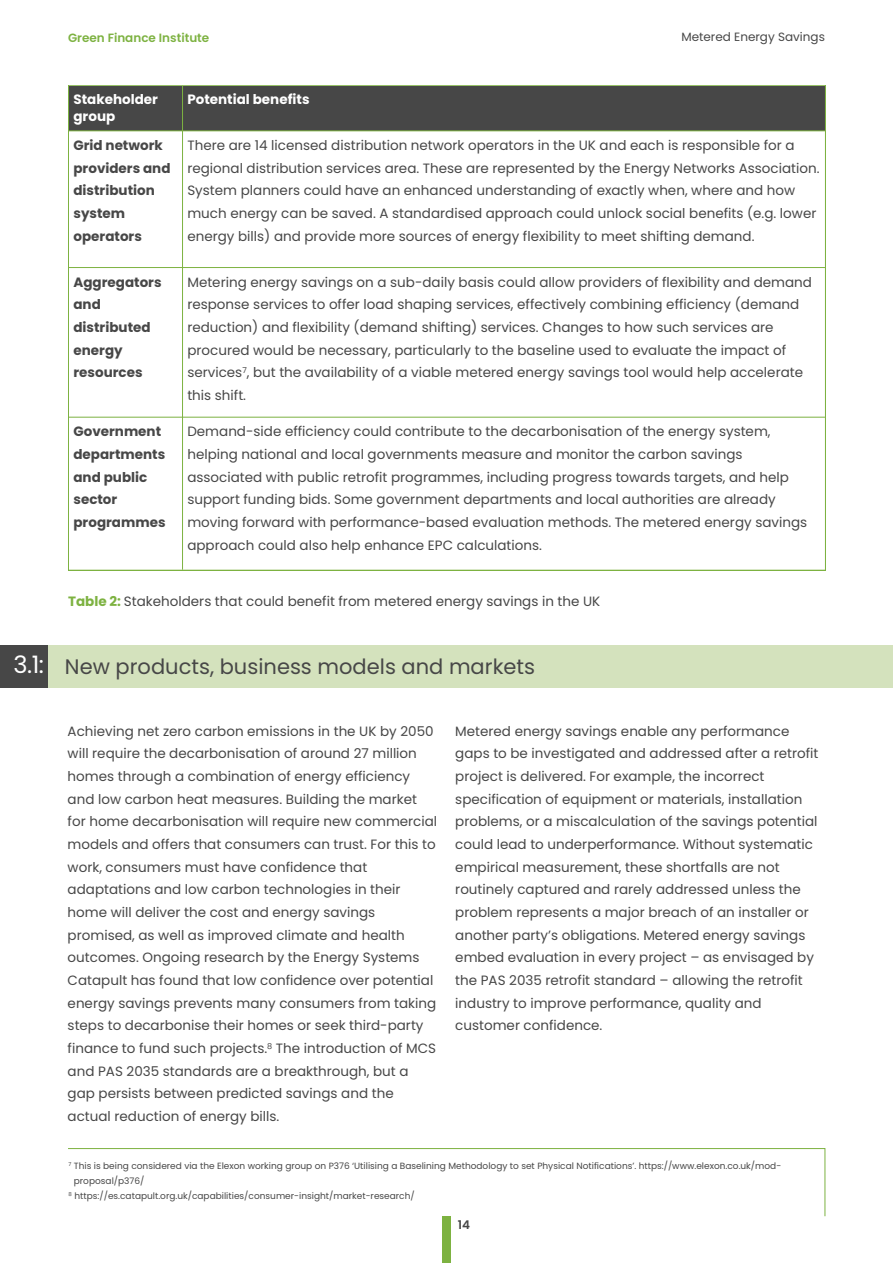
<style>
.page{position:relative;width:893px;height:1263px;background:#fff}
.page>*{position:absolute;margin:0;border:0;box-sizing:border-box;transform-origin:0 0}
.t1{font:21px "Poppins";color:#474747}
.t2{font:13.5px/22.6px "Poppins";color:#474747}
.t3{font:700 13.5px/22.6px "Poppins";color:#474747}
.t4{font:700 13.5px/16.2px "Poppins";color:#fff}
.t5{font:600 12px "Poppins";color:#7db241}
.t6{font:12px "Poppins";color:#474747}
.t7{font:600 12px "Poppins";color:#474747}
.t8{font:9px "Poppins";color:#474747}
.s1{font-weight:700;color:#7db241}
.s2{font-size:24px;color:#fff}
</style>
<div class="page">
<div style="left:442px;top:1216px;width:9px;height:47px;background:#7db241"></div>
<svg style="left:68px;top:1148px;width:758px;height:69px"></svg>
<div style="left:69px;top:86px;width:113px;height:44px;background:#474747"></div>
<div style="left:183px;top:86px;width:642px;height:44px;background:#474747"></div>
<div style="left:68px;top:85px;width:758px;height:485px;border:2px solid #7db241"></div>
<hr style="left:182px;top:86px;width:1px;height:484px;background:#7db241">
<hr style="left:69px;top:130px;width:113px;height:1px;background:#7db241">
<hr style="left:183px;top:130px;width:642px;height:1px;background:#7db241">
<hr style="left:69px;top:267px;width:113px;height:1px;background:#7db241">
<hr style="left:183px;top:267px;width:642px;height:1px;background:#7db241">
<hr style="left:69px;top:417px;width:113px;height:1px;background:#7db241">
<hr style="left:183px;top:417px;width:642px;height:1px;background:#7db241">
<div style="left:0;top:645px;width:893px;height:42px;background:#d4e2bd"></div>
<div style="left:0;top:645px;width:48px;height:42px;background:#474747"></div>
<p class="t5" style="left:68px;top:31px;width:143px">Green Finance Institute</p>
<p class="t6" style="left:681px;top:30px;width:145px">Metered Energy Savings</p>
<p class="t4" style="left:73px;top:92px;width:86px">Stakeholder group</p>
<p class="t4" style="left:187px;top:92px;width:124px">Potential benefits</p>
<p class="t3" style="left:73px;top:134px;width:99px">Grid network providers and distribution system operators</p>
<p class="t2" style="left:187px;top:134px;width:634px">There are 14 licensed distribution network operators in the UK and each is responsible for a regional distribution services area. These are represented by the Energy Networks Association.<br>System planners could have an enhanced understanding of exactly when, where and how much energy can be saved. A standardised approach could unlock social benefits (e.g. lower energy bills) and provide more sources of energy flexibility to meet shifting demand.</p>
<p class="t3" style="left:73px;top:271px;width:90px">Aggregators and distributed energy resources</p>
<p class="t2" style="left:187px;top:271px;width:626px">Metering energy savings on a sub-daily basis could allow providers of flexibility and demand response services to offer load shaping services, effectively combining efficiency (demand reduction) and flexibility (demand shifting) services. Changes to how such services are procured would be necessary, particularly to the baseline used to evaluate the impact of services<sup>7</sup>, but the availability of a viable metered energy savings tool would help accelerate this shift.</p>
<p class="t3" style="left:73px;top:421px;width:94px">Government departments and public sector programmes</p>
<p class="t2" style="left:187px;top:420px;width:621px">Demand-side efficiency could contribute to the decarbonisation of the energy system, helping national and local governments measure and monitor the carbon savings associated with public retrofit programmes, including progress towards targets, and help support funding bids. Some government departments and local authorities are already moving forward with performance-based evaluation methods. The metered energy savings approach could also help enhance EPC calculations.</p>
<p class="t2" style="left:68px;top:590px;width:534px"><span class="s1">Table 2:</span> Stakeholders that could benefit from metered energy savings in the UK</p>
<h1 class="t1" style="left:14px;top:654px;width:523px"><span class="s2">3.1:</span> New products, business models and markets</h1>
<p class="t2" style="left:68px;top:720px;width:371px">Achieving net zero carbon emissions in the UK by 2050 will require the decarbonisation of around 27 million homes through a combination of energy efficiency and low carbon heat measures. Building the market for home decarbonisation will require new commercial models and offers that consumers can trust. For this to work, consumers must have confidence that adaptations and low carbon technologies in their home will deliver the cost and energy savings promised, as well as improved climate and health outcomes. Ongoing research by the Energy Systems Catapult has found that low confidence over potential energy savings prevents many consumers from taking steps to decarbonise their homes or seek third-party finance to fund such projects.<sup>8</sup> The introduction of MCS and PAS 2035 standards are a breakthrough, but a gap persists between predicted savings and the actual reduction of energy bills.</p>
<p class="t2" style="left:455px;top:720px;width:365px">Metered energy savings enable any performance gaps to be investigated and addressed after a retrofit project is delivered. For example, the incorrect specification of equipment or materials, installation problems, or a miscalculation of the savings potential could lead to underperformance. Without systematic empirical measurement, these shortfalls are not routinely captured and rarely addressed unless the problem represents a major breach of an installer or another party’s obligations. Metered energy savings embed evaluation in every project – as envisaged by the PAS 2035 retrofit standard – allowing the retrofit industry to improve performance, quality and customer confidence.</p>
<p class="t8" style="left:69px;top:1160px;width:714px"><sup>7</sup> This is being considered via the Elexon working group on P376 ‘Utilising a Baselining Methodology to set Physical Notifications’. https://www.elexon.co.uk/mod-</p>
<p class="t8" style="left:74px;top:1175px;width:72px">proposal/p376/</p>
<p class="t8" style="left:69px;top:1190px;width:348px"><sup>8</sup> https://es.catapult.org.uk/capabilities/consumer-insight/market-research/</p>
<p class="t7" style="left:458px;top:1218px;width:14px">14</p>
</div>
